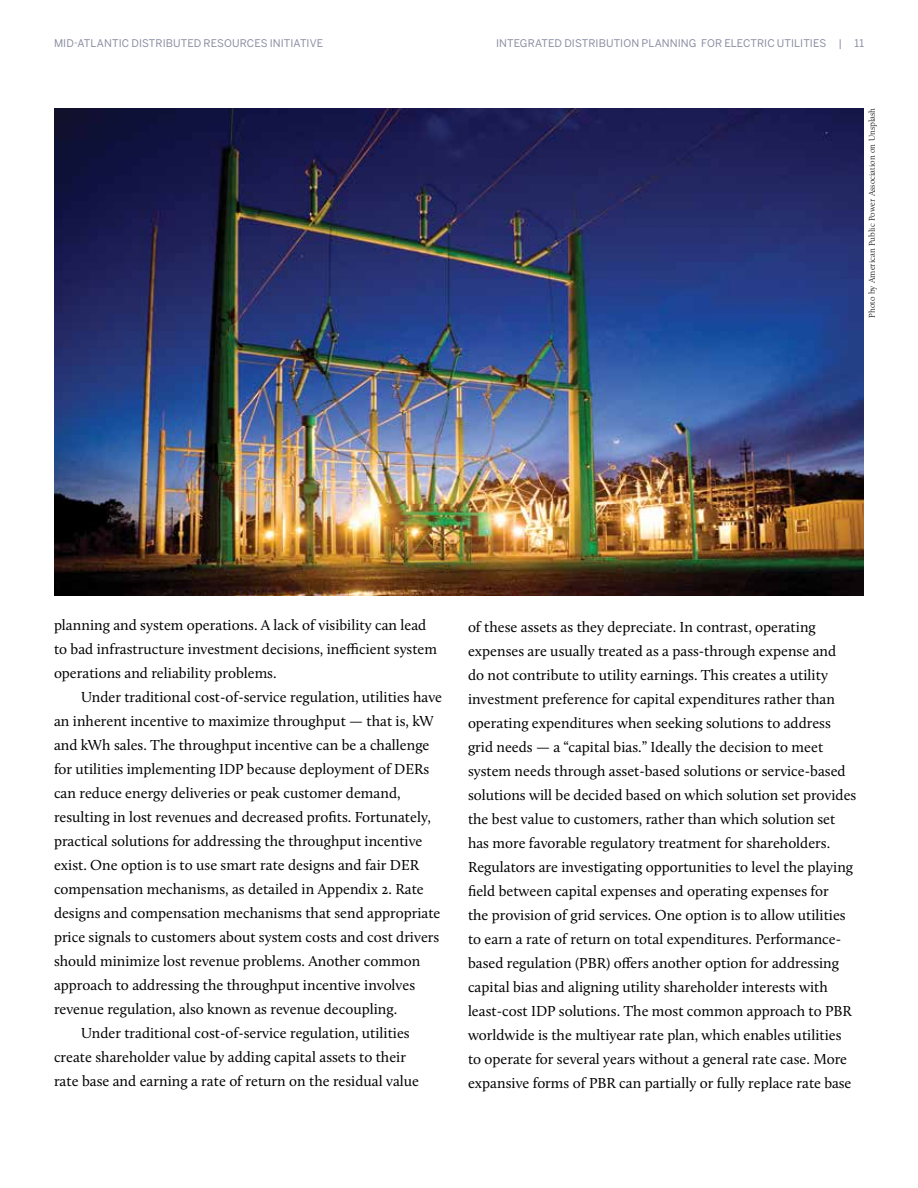
<style>
.page{position:relative;width:918px;height:1188px;background:#fff}
.page>*{position:absolute;margin:0;border:0;box-sizing:border-box;transform-origin:0 0}
.t1{font:15px/24px "Calluna";color:#000}
.t2{font:10.5px "Benton Sans";letter-spacing:.005em;color:#888da1}
.t3{font:9px "Berkeley Std";color:#000}
</style>
<div class="page">
<img style="left:54px;top:108px;width:810px;height:488px">
<p class="t2" style="left:54px;top:37px;width:271px">MID-ATLANTIC DISTRIBUTED RESOURCES INITIATIVE</p>
<p class="t2" style="left:496px;top:36px;width:369px">INTEGRATED DISTRIBUTION PLANNING FOR ELECTRIC UTILITIES | 11</p>
<p class="t3" style="left:867px;top:318px;width:211px;rotate:-90deg">Photo by American Public Power Association on Unsplash</p>
<p class="t1" style="left:54px;top:613px;width:385px">planning and system operations. A lack of visibility can lead to bad infrastructure investment decisions, inefficient system operations and reliability problems.</p>
<p class="t1" style="left:81px;top:685px;width:363px">Under traditional cost-of-service regulation, utilities have</p>
<p class="t1" style="left:54px;top:709px;width:381px">an inherent incentive to maximize throughput — that is, kW</p>
<p class="t1" style="left:54px;top:733px;width:377px">and kWh sales. The throughput incentive can be a challenge</p>
<p class="t1" style="left:54px;top:757px;width:377px">for utilities implementing IDP because deployment of DERs</p>
<p class="t1" style="left:54px;top:781px;width:348px">can reduce energy deliveries or peak customer demand,</p>
<p class="t1" style="left:54px;top:805px;width:378px">resulting in lost revenues and decreased profits. Fortunately,</p>
<p class="t1" style="left:54px;top:829px;width:370px">practical solutions for addressing the throughput incentive</p>
<p class="t1" style="left:54px;top:853px;width:367px">exist. One option is to use smart rate designs and fair DER</p>
<p class="t1" style="left:54px;top:877px;width:371px">compensation mechanisms, as detailed in Appendix 2. Rate</p>
<p class="t1" style="left:54px;top:901px;width:388px">designs and compensation mechanisms that send appropriate</p>
<p class="t1" style="left:54px;top:925px;width:387px">price signals to customers about system costs and cost drivers</p>
<p class="t1" style="left:54px;top:949px;width:368px">should minimize lost revenue problems. Another common</p>
<p class="t1" style="left:54px;top:973px;width:363px">approach to addressing the throughput incentive involves</p>
<p class="t1" style="left:54px;top:997px;width:345px">revenue regulation, also known as revenue decoupling.</p>
<p class="t1" style="left:81px;top:1021px;width:330px">Under traditional cost-of-service regulation, utilities</p>
<p class="t1" style="left:54px;top:1045px;width:354px">create shareholder value by adding capital assets to their</p>
<p class="t1" style="left:54px;top:1069px;width:367px">rate base and earning a rate of return on the residual value</p>
<p class="t1" style="left:468px;top:615px;width:390px">of these assets as they depreciate. In contrast, operating expenses are usually treated as a pass-through expense and<br>do not contribute to utility earnings. This creates a utility investment preference for capital expenditures rather than operating expenditures when seeking solutions to address grid needs — a “capital bias.” Ideally the decision to meet system needs through asset-based solutions or service-based solutions will be decided based on which solution set provides the best value to customers, rather than which solution set has more favorable regulatory treatment for shareholders.<br>Regulators are investigating opportunities to level the playing field between capital expenses and operating expenses for<br>the provision of grid services. One option is to allow utilities to earn a rate of return on total expenditures. Performance&shy;based regulation (PBR) offers another option for addressing capital bias and aligning utility shareholder interests with least-cost IDP solutions. The most common approach to PBR worldwide is the multiyear rate plan, which enables utilities to operate for several years without a general rate case. More expansive forms of PBR can partially or fully replace rate base</p>
</div>
